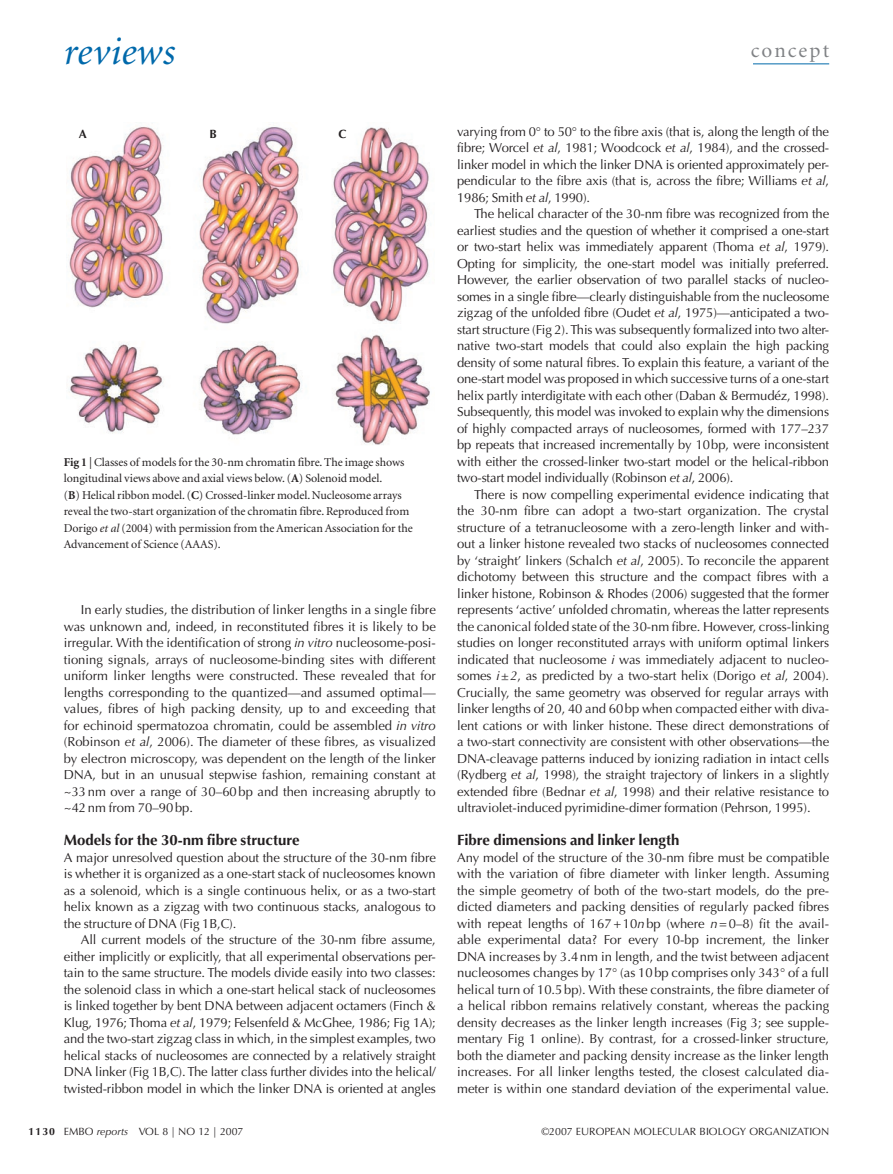
<style>
.page{position:relative;width:893px;height:1174px;background:#fff}
.page>*{position:absolute;margin:0;border:0;box-sizing:border-box;transform-origin:0 0}
.t1{font:italic 39px "Minion";letter-spacing:.01em;color:#0069ab}
.t2{font:21px "Minion";letter-spacing:.1em;color:#808285}
.t3{font:700 15px "Optima";color:#231f20}
.t4{font:13.05px/16.5px "Optima";letter-spacing:-.005em;color:#231f20;text-align:justify}
.t5{font:12px/16.5px "Minion";letter-spacing:-.005em;color:#231f20}
.t6{font:700 12px "Optima";color:#231f20}
.t7{font:10.5px "Optima";color:#231f20}
.s1{font-weight:700}
.s2{font-style:italic}
</style>
<div class="page">
<hr style="left:753px;top:63px;width:76px;height:1px;background:#0069ab">
<img style="left:69px;top:126px;width:361px;height:319px">
<h1 class="t1" style="left:64px;top:32px;width:113px">reviews</h1>
<h2 class="t2" style="left:751px;top:40px;width:80px">concept</h2>
<p class="t6" style="left:79px;top:126px;width:10px">A</p>
<p class="t6" style="left:209px;top:126px;width:9px">B</p>
<p class="t6" style="left:338px;top:126px;width:10px">C</p>
<p class="t5" style="left:64px;top:454px;width:350px"><span class="s1">Fig 1</span> | Classes of models for the 30-nm chromatin fibre. The image shows longitudinal views above and axial views below. (<span class="s1">A</span>) Solenoid model.<br>(<span class="s1">B</span>) Helical ribbon model. (<span class="s1">C</span>) Crossed-linker model. Nucleosome arrays reveal the two-start organization of the chromatin fibre. Reproduced from Dorigo <span class="s2">et al</span> (2004) with permission from the American Association for the Advancement of Science (AAAS).</p>
<p class="t4" style="left:64px;top:602px;width:374px;text-indent:17px">I n early studies, the distribution of linker lengths in a single fibre was unknown and, indeed, in reconstituted fibres it is likely to be irregular. With the identification of strong <span class="s2">in vitro</span> nucleosome-posi&shy;tioning signals, arrays of nucleosome-binding sites with different uniform linker lengths were constructed. These revealed that for lengths corresponding to the quantized—and assumed optimal— values, fibres of high packing density, up to and exceeding that for echinoid spermatozoa chromatin, could be assembled <span class="s2">in vitro </span>(Robinson <span class="s2">et al</span>, 2006). The diameter of these fibres, as visualized by electron micro-scopy, was dependent on the length of the linker DNA, but in an unusual stepwise fashion, remaining constant at ~33nm over a range of 30–60bp and then increasing abruptly to ~42nm from 70–90bp.</p>
<p class="t3" style="left:64px;top:831px;width:237px">Models for the 30-nm fibre structure</p>
<p class="t4" style="left:64px;top:849px;width:374px">A major unresolved question about the structure of the 30-nm fibre is whether it is organized as a one-start stack of nucleosomes known as a solenoid, which is a single continuous helix, or as a two-start helix known as a zigzag with two continuous stacks, analogous to the structure of DNA (Fig 1B,C).</p>
<p class="t4" style="left:64px;top:932px;width:374px;text-indent:17px">All current models of the structure of the 30-nm fibre assume, either implicitly or explicitly, that all experimental observations per&shy;tain to the same structure. The models divide easily into two classes: the solenoid class in which a one-start helical stack of nucleosomes is linked together by bent DNA between adjacent octamers (Finch &amp; Klug, 1976; Thoma <span class="s2">et al</span>, 1979; Felsenfeld &amp; McGhee, 1986; Fig 1A); and the two-start zigzag class in which, in the simplest examples, two helical stacks of nucleosomes are connected by a relatively straight DNA linker (Fig 1B,C). The latter class further divides into the helical/ twisted-ribbon model in which the linker DNA is oriented at angles</p>
<p class="t4" style="left:457px;top:123px;width:374px">varying from 0° to 50° to the fibre axis (that is, along the length of the fibre; Worcel <span class="s2">et al</span>, 1981; Woodcock <span class="s2">et al</span>, 1984), and the crossed&shy;linker model in which the linker DNA is oriented approximately per&shy;pendicular to the fibre axis (that is, across the fibre; Williams <span class="s2">et al</span>, 1986; Smith <span class="s2">et al</span>, 1990).</p>
<p class="t4" style="left:457px;top:206px;width:374px;text-indent:17px">The helical character of the 30-nm fibre was recognized from the earliest studies and the question of whether it comprised a one-start or two-start helix was immediately apparent (Thoma <span class="s2">et al</span>, 1979).<br>Opting for simplicity, the one-start model was initially preferred.<br>However, the earlier observation of two parallel stacks of nucleo&shy;somes in a single fibre—clearly distinguishable from the nucleosome zigzag of the unfolded fibre (Oudet <span class="s2">et al</span>, 1975)—anticipated a two&shy;start structure (Fig 2). This was subsequently formalized into two alter&shy;native two-start models that could also explain the high packing density of some natural fibres. To explain this feature, a variant of the one-start model was proposed in which successive turns of a one-start helix partly interdigitate with each other (Daban &amp; Bermudéz, 1998).<br>Subsequently, this model was invoked to explain why the dimensions of highly compacted arrays of nucleosomes, formed with 177–237 bp repeats that increased incrementally by 10bp, were inconsistent with either the crossed-linker two-start model or the helical-ribbon two-start model individually (Robinson <span class="s2">et al</span>, 2006).</p>
<p class="t4" style="left:457px;top:486px;width:374px;text-indent:17px">There is now compelling experimental evidence indicating that the 30-nm fibre can adopt a two-start organization. The crystal structure of a tetranucleosome with a zero-length linker and with&shy;out a linker histone revealed two stacks of nucleosomes connected by ‘straight’ linkers (Schalch <span class="s2">et al</span>, 2005). To reconcile the apparent dichotomy between this structure and the compact fibres with a linker histone, Robinson &amp; Rhodes (2006) suggested that the former represents ‘active’ unfolded chromatin, whereas the latter represents the canonical folded state of the 30-nm fibre. However, cross-linking studies on longer reconstituted arrays with uniform optimal linkers indicated that nucleosome <span class="s2">i</span> was immediately adjacent to nucleo&shy;somes <span class="s2">i±2</span>, as predicted by a two-start helix (Dorigo <span class="s2">et al</span>, 2004).<br>Crucially, the same geometry was observed for regular arrays with linker lengths of 20, 40 and 60bp when compacted either with diva&shy;lent cations or with linker histone. These direct demonstrations of a two-start connectivity are consistent with other observations—the DNA-cleavage patterns induced by ionizing radiation in intact cells (Rydberg <span class="s2">et al</span>, 1998), the straight trajectory of linkers in a slightly extended fibre (Bednar <span class="s2">et al</span>, 1998) and their relative resistance to ultraviolet-induced pyrimidine-dimer formation (Pehrson, 1995).</p>
<p class="t3" style="left:457px;top:831px;width:224px">Fibre dimensions and linker length</p>
<p class="t4" style="left:457px;top:849px;width:374px">Any model of the structure of the 30-nm fibre must be compatible with the variation of fibre diameter with linker length. Assuming the simple geometry of both of the two-start models, do the pre&shy;dicted diameters and packing densities of regularly packed fibres with repeat lengths of 167+10<span class="s2">n</span>bp (where <span class="s2">n</span>=0–8) fit the avail&shy;able experimental data? For every 10-bp increment, the linker DNA increases by 3.4nm in length, and the twist between adjacent nucleosomes changes by 17° (as 10bp comprises only 343° of a full helical turn of 10.5bp). With these constraints, the fibre diameter of a helical ribbon remains relatively constant, whereas the packing density decreases as the linker length increases (Fig 3; see supple&shy;mentary Fig 1 online). By contrast, for a crossed-linker structure, both the diameter and packing density increase as the linker length increases. For all linker lengths tested, the closest calculated dia&shy;meter is within one standard deviation of the experimental value.</p>
<p class="t7" style="left:29px;top:1125px;width:216px"><span class="s1">1130</span> EMBO <span class="s2">reports</span> VOL 8 | NO 12 | 2007</p>
<p class="t7" style="left:541px;top:1125px;width:289px">©2007 European Molecular Biology Organization</p>
</div>
